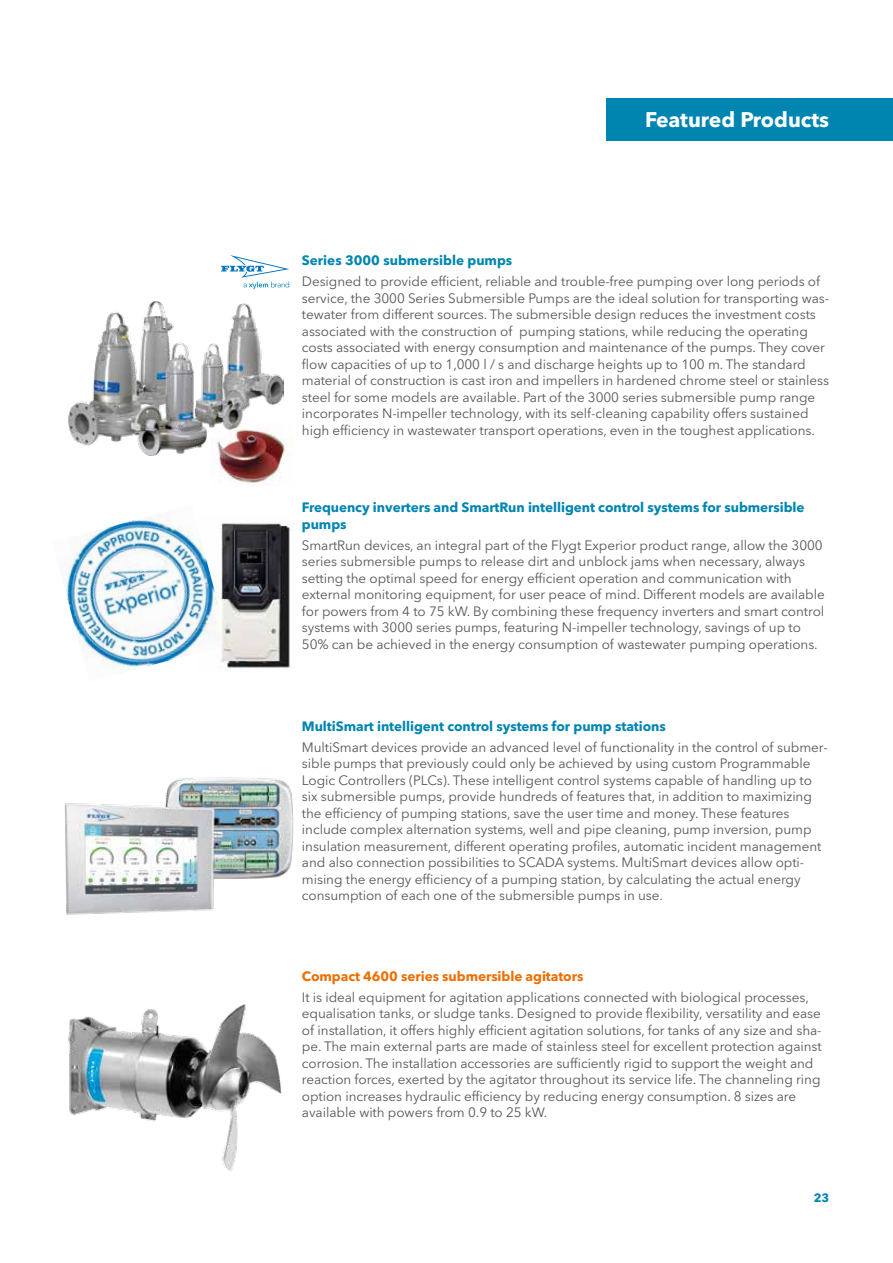
<style>
.page{position:relative;width:893px;height:1263px;background:#fff}
.page>*{position:absolute;margin:0;border:0;box-sizing:border-box;transform-origin:0 0}
.t1{font:700 21px "Avenir Next LT Pro";letter-spacing:-.02em;color:#fff}
.t2{font:13.5px/16.5px "Avenir Next LT Pro";letter-spacing:-.005em;color:#575756}
.t3{font:700 13.5px/16.5px "Avenir Next LT Pro";letter-spacing:-.005em;color:#0085b0}
.t4{font:700 13.5px "Avenir Next LT Pro";letter-spacing:-.005em;color:#ed7004}
.t5{font:700 12px "Avenir Next LT Pro";color:#0085b0}
</style>
<div class="page">
<img style="left:64px;top:777px;width:230px;height:138px">
<img style="left:229px;top:522px;width:61px;height:146px">
<img style="left:61px;top:512px;width:168px;height:161px">
<img style="left:68px;top:1004px;width:214px;height:167px">
<img style="left:69px;top:301px;width:214px;height:154px">
<img style="left:212px;top:423px;width:82px;height:60px">
<div style="left:606px;top:98px;width:287px;height:42px;background:#0085b0"></div>
<svg style="left:221px;top:255px;width:68px;height:34px"></svg>
<h1 class="t1" style="left:645px;top:107px;width:186px">Featured Products</h1>
<p class="t3" style="left:302px;top:252px;width:212px">Series 3000 submersible pumps</p>
<p class="t2" style="left:302px;top:273px;width:529px">Designed to provide efficient, reliable and trouble-free pumping over long periods of service, the 3000 Series Submersible Pumps are the ideal solution for transporting was&shy;tewater from different sources. The submersible design reduces the investment costs associated with the construction of pumping stations, while reducing the operating costs associated with energy consumption and maintenance of the pumps. They cover flow capacities of up to 1,000 l / s and discharge heights up to 100 m. The standard material of construction is cast iron and impellers in hardened chrome steel or stainless steel for some models are available. Part of the 3000 series submersible pump range incorporates N-impeller technology, with its self-cleaning capability offers sustained high efficiency in wastewater transport operations, even in the toughest applications.</p>
<p class="t3" style="left:302px;top:499px;width:504px">Frequency inverters and SmartRun intelligent control systems for submersible pumps</p>
<p class="t2" style="left:302px;top:537px;width:524px">SmartRun devices, an integral part of the Flygt Experior product range, allow the 3000 series submersible pumps to release dirt and unblock jams when necessary, always setting the optimal speed for energy efficient operation and communication with external monitoring equipment, for user peace of mind. Different models are available for powers from 4 to 75 kW. By combining these frequency inverters and smart control systems with 3000 series pumps, featuring N-impeller technology, savings of up to 50% can be achieved in the energy consumption of wastewater pumping operations.</p>
<p class="t3" style="left:302px;top:718px;width:365px">MultiSmart intelligent control systems for pump stations</p>
<p class="t2" style="left:302px;top:739px;width:527px">MultiSmart devices provide an advanced level of functionality in the control of submer&shy;sible pumps that previously could only be achieved by using custom Programmable Logic Controllers (PLCs). These intelligent control systems capable of handling up to six submersible pumps, provide hundreds of features that, in addition to maximizing the efficiency of pumping stations, save the user time and money. These features include complex alternation systems, well and pipe cleaning, pump inversion, pump insulation measurement, different operating profiles, automatic incident management and also connection possibilities to SCADA systems. MultiSmart devices allow opti&shy;mising the energy efficiency of a pumping station, by calculating the actual energy consumption of each one of the submersible pumps in use.</p>
<p class="t4" style="left:302px;top:968px;width:283px">Compact 4600 series submersible agitators</p>
<p class="t2" style="left:302px;top:989px;width:521px">It is ideal equipment for agitation applications connected with biological processes, equalisation tanks, or sludge tanks. Designed to provide flexibility, versatility and ease of installation, it offers highly efficient agitation solutions, for tanks of any size and sha&shy;pe. The main external parts are made of stainless steel for excellent protection against corrosion. The installation accessories are sufficiently rigid to support the weight and reaction forces, exerted by the agitator throughout its service life. The channeling ring option increases hydraulic efficiency by reducing energy consumption. 8 sizes are available with powers from 0.9 to 25 kW.</p>
<p class="t5" style="left:814px;top:1191px;width:17px">23</p>
</div>
